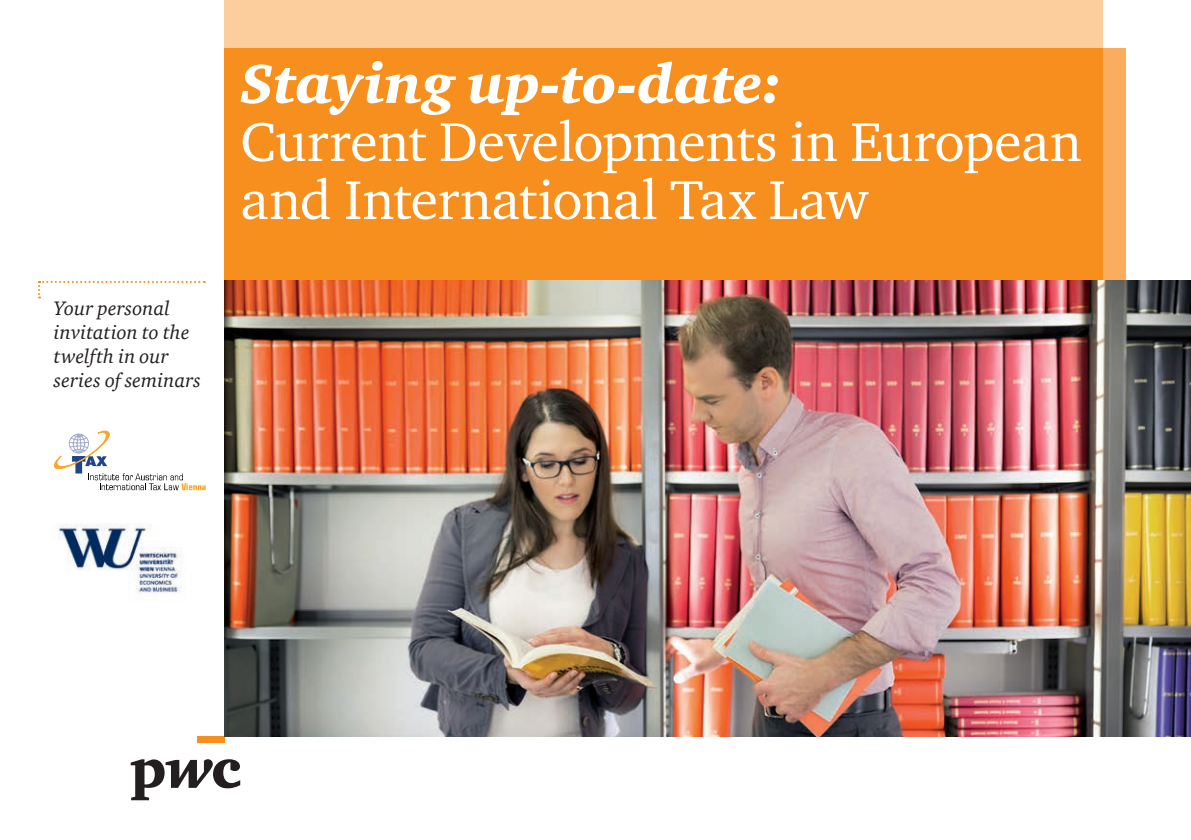
<style>
.page{position:relative;width:1191px;height:840px;background:#fff}
.page>*{position:absolute;margin:0;border:0;box-sizing:border-box;transform-origin:0 0}
.t1{font:56px/58px "ITC Charter Com";letter-spacing:-.005em;color:#fff}
.t2{font:italic 900 56px "ITC Charter Com";letter-spacing:.005em;color:#fff}
.t3{font:italic 20px/24px "ITC Charter Com";letter-spacing:.005em;color:#231f20}
</style>
<div class="page">
<svg style="left:53px;top:430px;width:153px;height:60px"></svg>
<div style="left:197px;top:736px;width:27px;height:6px;background:#f68f1e"></div>
<svg style="left:131px;top:759px;width:109px;height:40px"></svg>
<div style="left:224px;top:0;width:879px;height:736px;background:#fdce9d"></div>
<div style="left:224px;top:48px;width:879px;height:688px;background:#f68f1e"></div>
<svg style="left:38px;top:281px;width:167px;height:17px"></svg>
<img style="left:54px;top:523px;width:128px;height:71px">
<img style="left:224px;top:281px;width:967px;height:455px">
<p class="t3" style="left:54px;top:296px;width:149px">Your personal invitation to the twelfth in our series of seminars</p>
<h1 class="t2" style="left:240px;top:49px;width:544px">Staying up-to-date:</h1>
<h1 class="t1" style="left:240px;top:112px;width:843px">Current Developments in European and International Tax Law</h1>
</div>
